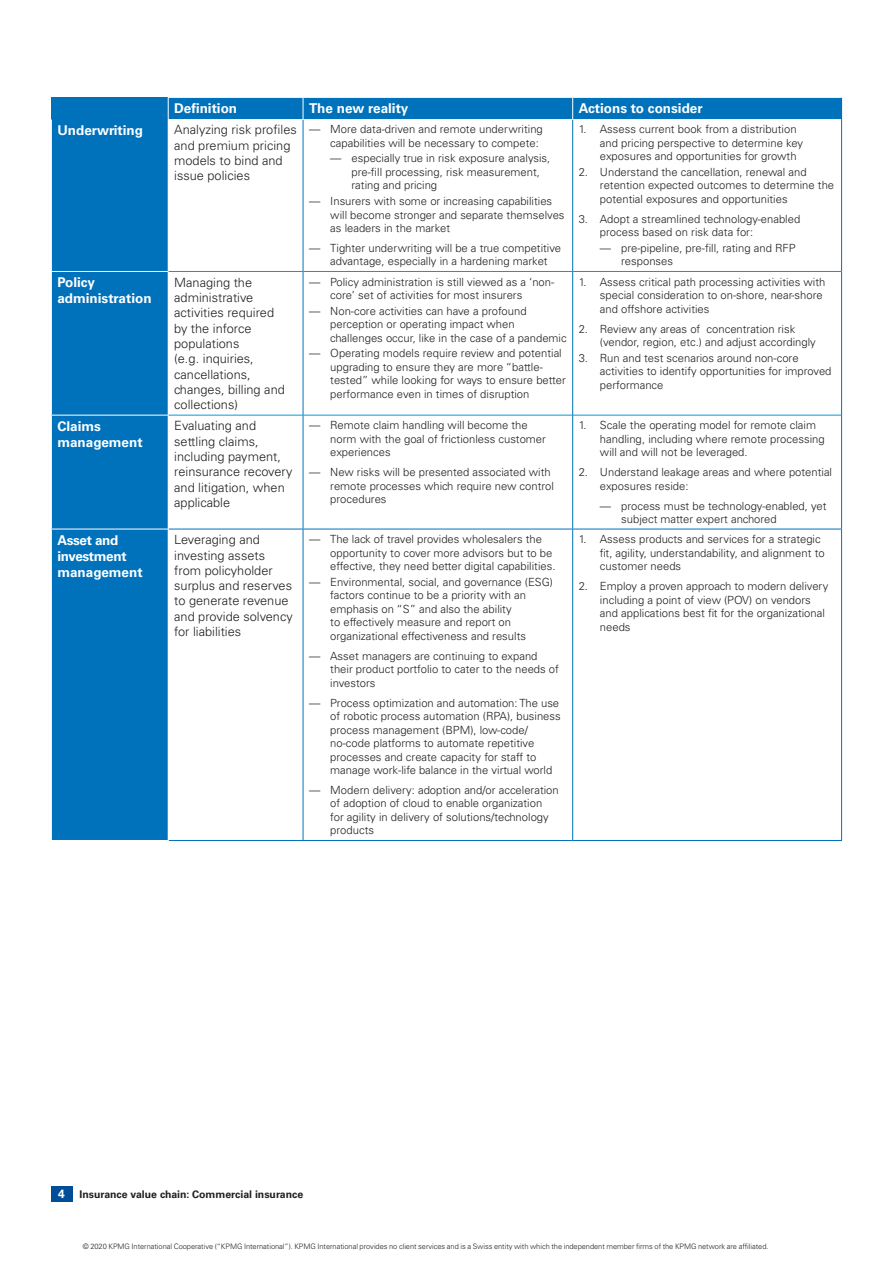
<style>
.page{position:relative;width:893px;height:1263px;background:#fff}
.page>*{position:absolute;margin:0;border:0;box-sizing:border-box;transform-origin:0 0}
.t1{font:700 13.5px/16.2px "Univers LT Std";color:#fff}
.t2{font:700 13.5px/16.2px "Univers LT Std";letter-spacing:-.025em;color:#fff}
.t3{font:300 12.75px/15.3px "Univers LT Std";color:#231f20}
.t4{font:300 11.25px/13.5px "Univers LT Std";color:#231f20}
.t5{font:700 10.5px "Univers LT Std";color:#231f20}
.t6{font:300 7.5px "Univers LT Std";letter-spacing:-.005em;color:#231f20}
.s1{font-size:12px;color:#fff}
</style>
<div class="page">
<div style="left:51px;top:1186px;width:21px;height:15px;background:#014d97"></div>
<div style="left:51px;top:97px;width:117px;height:23px;background:#0072bc"></div>
<div style="left:168px;top:97px;width:135px;height:23px;background:#0072bc"></div>
<div style="left:303px;top:97px;width:270px;height:23px;background:#0072bc"></div>
<div style="left:573px;top:97px;width:269px;height:23px;background:#0072bc"></div>
<div style="left:51px;top:120px;width:117px;height:151px;background:#0072bc"></div>
<div style="left:51px;top:271px;width:117px;height:144px;background:#0072bc"></div>
<div style="left:51px;top:415px;width:117px;height:114px;background:#0072bc"></div>
<div style="left:51px;top:529px;width:117px;height:311px;background:#0072bc"></div>
<hr style="left:51px;top:120px;width:1px;height:151px;background:#fff">
<hr style="left:51px;top:271px;width:118px;height:1px;background:#fff">
<hr style="left:51px;top:272px;width:1px;height:143px;background:#fff">
<hr style="left:51px;top:415px;width:118px;height:1px;background:#fff">
<hr style="left:51px;top:415px;width:1px;height:114px;background:#fff">
<hr style="left:169px;top:271px;width:134px;height:1px;background:#009cdc">
<hr style="left:303px;top:271px;width:269px;height:1px;background:#009cdc">
<hr style="left:573px;top:271px;width:268px;height:1px;background:#009cdc">
<hr style="left:169px;top:415px;width:134px;height:1px;background:#009cdc">
<hr style="left:303px;top:415px;width:269px;height:1px;background:#009cdc">
<hr style="left:573px;top:415px;width:268px;height:1px;background:#009cdc">
<hr style="left:168px;top:97px;width:135px;height:1px;background:#fff">
<svg style="left:168px;top:98px;width:1px;height:21px"></svg>
<hr style="left:303px;top:97px;width:270px;height:1px;background:#fff">
<svg style="left:303px;top:98px;width:1px;height:21px"></svg>
<hr style="left:573px;top:97px;width:269px;height:1px;background:#fff">
<svg style="left:572px;top:98px;width:1px;height:21px"></svg>
<hr style="left:168px;top:119px;width:135px;height:1px;background:#fff">
<hr style="left:303px;top:119px;width:270px;height:1px;background:#fff">
<hr style="left:573px;top:119px;width:268px;height:1px;background:#fff">
<hr style="left:303px;top:120px;width:1px;height:151px;background:#0072bc">
<hr style="left:572px;top:120px;width:1px;height:151px;background:#0072bc">
<hr style="left:841px;top:120px;width:1px;height:151px;background:#0072bc">
<hr style="left:303px;top:271px;width:1px;height:144px;background:#0072bc">
<hr style="left:572px;top:271px;width:1px;height:144px;background:#0072bc">
<hr style="left:841px;top:271px;width:1px;height:144px;background:#0072bc">
<hr style="left:303px;top:415px;width:1px;height:114px;background:#0072bc">
<hr style="left:572px;top:415px;width:1px;height:114px;background:#0072bc">
<hr style="left:841px;top:415px;width:1px;height:114px;background:#0072bc">
<hr style="left:169px;top:529px;width:134px;height:1px;background:#0072bc">
<hr style="left:303px;top:529px;width:270px;height:1px;background:#0072bc">
<hr style="left:573px;top:529px;width:269px;height:1px;background:#0072bc">
<hr style="left:303px;top:529px;width:1px;height:311px;background:#0072bc">
<hr style="left:572px;top:529px;width:1px;height:311px;background:#0072bc">
<hr style="left:841px;top:529px;width:1px;height:311px;background:#0072bc">
<hr style="left:169px;top:840px;width:134px;height:1px;background:#0072bc">
<hr style="left:303px;top:840px;width:270px;height:1px;background:#0072bc">
<hr style="left:573px;top:840px;width:269px;height:1px;background:#0072bc">
<hr style="left:51px;top:529px;width:118px;height:1px;background:#fff">
<hr style="left:51px;top:529px;width:1px;height:311px;background:#fff">
<p class="t1" style="left:174px;top:100px;width:65px">Definition</p>
<p class="t1" style="left:309px;top:100px;width:101px">The new reality</p>
<p class="t1" style="left:579px;top:100px;width:125px">Actions to consider</p>
<p class="t1" style="left:57px;top:122px;width:87px">Underwriting</p>
<p class="t3" style="left:174px;top:122px;width:124px">Analyzing risk profiles and premium pricing models to bind and issue policies</p>
<p class="t4" style="left:330px;top:123px;width:214px;text-indent:-21px">— More data-driven and remote underwriting capabilities will be necessary to compete:</p>
<p class="t4" style="left:352px;top:152px;width:200px;text-indent:-21px">— especially true in risk exposure analysis, pre-fill processing, risk measurement, rating and pricing</p>
<p class="t4" style="left:330px;top:194px;width:236px;text-indent:-21px">— Insurers with some or increasing capabilities will become stronger and separate themselves as leaders in the market</p>
<p class="t4" style="left:330px;top:241px;width:232px;text-indent:-21px">— Tighter underwriting will be a true competitive advantage, especially in a hardening market</p>
<p class="t1" style="left:57px;top:274px;width:96px">Policy administration</p>
<p class="t3" style="left:174px;top:275px;width:112px">Managing the administrative activities required by the inforce populations<br>(e.g. inquiries, cancellations, changes, billing and collections)</p>
<p class="t4" style="left:309px;top:275px;width:13px">—</p>
<p class="t4" style="left:309px;top:304px;width:13px">—</p>
<p class="t4" style="left:309px;top:347px;width:13px">—</p>
<p class="t1" style="left:57px;top:418px;width:87px">Claims management</p>
<p class="t3" style="left:174px;top:418px;width:120px">Evaluating and settling claims, including payment, reinsurance recovery and litigation, when applicable</p>
<p class="t4" style="left:309px;top:418px;width:13px">—</p>
<p class="t4" style="left:309px;top:465px;width:13px">—</p>
<p class="t4" style="left:330px;top:275px;width:225px">Policy administration is still viewed as a ‘non&shy;core’ set of activities for most insurers</p>
<p class="t4" style="left:330px;top:304px;width:238px">Non-core activities can have a profound perception or operating impact when challenges occur, like in the case of a pandemic</p>
<p class="t4" style="left:330px;top:347px;width:237px">Operating models require review and potential upgrading to ensure they are more “battle&shy;tested” while looking for ways to ensure better performance even in times of disruption</p>
<p class="t4" style="left:330px;top:418px;width:217px">Remote claim handling will become the norm with the goal of frictionless customer experiences</p>
<p class="t4" style="left:330px;top:465px;width:225px">New risks will be presented associated with remote processes which require new control procedures</p>
<p class="t2" style="left:57px;top:532px;width:87px">Asset and investment management</p>
<p class="t3" style="left:174px;top:532px;width:120px">Leveraging and investing assets from policyholder surplus and reserves to generate revenue and provide solvency for liabilities</p>
<p class="t4" style="left:309px;top:532px;width:13px">—</p>
<p class="t4" style="left:309px;top:575px;width:13px">—</p>
<p class="t4" style="left:330px;top:532px;width:227px">The lack of travel provides wholesalers the opportunity to cover more advisors but to be effective, they need better digital capabilities.</p>
<p class="t4" style="left:330px;top:575px;width:224px">Environmental, social, and governance (ESG) factors continue to be a priority with an emphasis on “S” and also the ability<br>to effectively measure and report on organizational effectiveness and results</p>
<p class="t4" style="left:330px;top:649px;width:230px;text-indent:-21px">— Asset managers are continuing to expand their product portfolio to cater to the needs of investors</p>
<p class="t4" style="left:330px;top:696px;width:232px;text-indent:-21px">— Process optimization and automation: The use of robotic process automation (RPA), business process management (BPM), low-code/ no-code platforms to automate repetitive processes and create capacity for staff to manage work-life balance in the virtual world</p>
<p class="t4" style="left:330px;top:783px;width:230px;text-indent:-21px">— Modern delivery: adoption and/or acceleration of adoption of cloud to enable organization<br>for agility in delivery of solutions/technology products</p>
<p class="t4" style="left:600px;top:123px;width:205px;text-indent:-21px">1. Assess current book from a distribution and pricing perspective to determine key exposures and opportunities for growth</p>
<p class="t4" style="left:600px;top:165px;width:236px;text-indent:-21px">2. Understand the cancellation, renewal and retention expected outcomes to determine the potential exposures and opportunities</p>
<p class="t4" style="left:600px;top:212px;width:202px;text-indent:-21px">3. Adopt a streamlined technology-enabled process based on risk data for:</p>
<p class="t4" style="left:621px;top:241px;width:176px;text-indent:-21px">— pre-pipeline, pre-fill, rating and RFP responses</p>
<p class="t4" style="left:579px;top:275px;width:9px">1.</p>
<p class="t4" style="left:579px;top:322px;width:11px">2.</p>
<p class="t4" style="left:579px;top:351px;width:11px">3.</p>
<p class="t4" style="left:600px;top:275px;width:227px">Assess critical path processing activities with special consideration to on-shore, near-shore and offshore activities</p>
<p class="t4" style="left:600px;top:322px;width:217px">Review any areas of concentration risk (vendor, region, etc.) and adjust accordingly</p>
<p class="t4" style="left:600px;top:351px;width:233px">Run and test scenarios around non-core activities to identify opportunities for improved performance</p>
<p class="t4" style="left:579px;top:418px;width:9px">1.</p>
<p class="t4" style="left:579px;top:465px;width:11px">2.</p>
<p class="t4" style="left:600px;top:418px;width:226px">Scale the operating model for remote claim handling, including where remote processing will and will not be leveraged.</p>
<p class="t4" style="left:600px;top:465px;width:234px">Understand leakage areas and where potential exposures reside:</p>
<p class="t4" style="left:621px;top:499px;width:207px;text-indent:-21px">— process must be technology-enabled, yet subject matter expert anchored</p>
<p class="t4" style="left:579px;top:532px;width:9px">1.</p>
<p class="t4" style="left:579px;top:579px;width:11px">2.</p>
<p class="t4" style="left:600px;top:532px;width:226px">Assess products and services for a strategic fit, agility, understandability, and alignment to customer needs</p>
<p class="t4" style="left:600px;top:579px;width:230px">Employ a proven approach to modern delivery including a point of view (POV) on vendors and applications best fit for the organizational needs</p>
<p class="t5" style="left:58px;top:1188px;width:246px"><span class="s1">4</span> Insurance value chain: Commercial insurance</p>
<p class="t6" style="left:83px;top:1242px;width:687px">© 2020 KPMG International Cooperative (“KPMG International”). KPMG International provides no client services and is a Swiss entity with which the independent member firms of the KPMG network are affiliated.</p>
</div>
